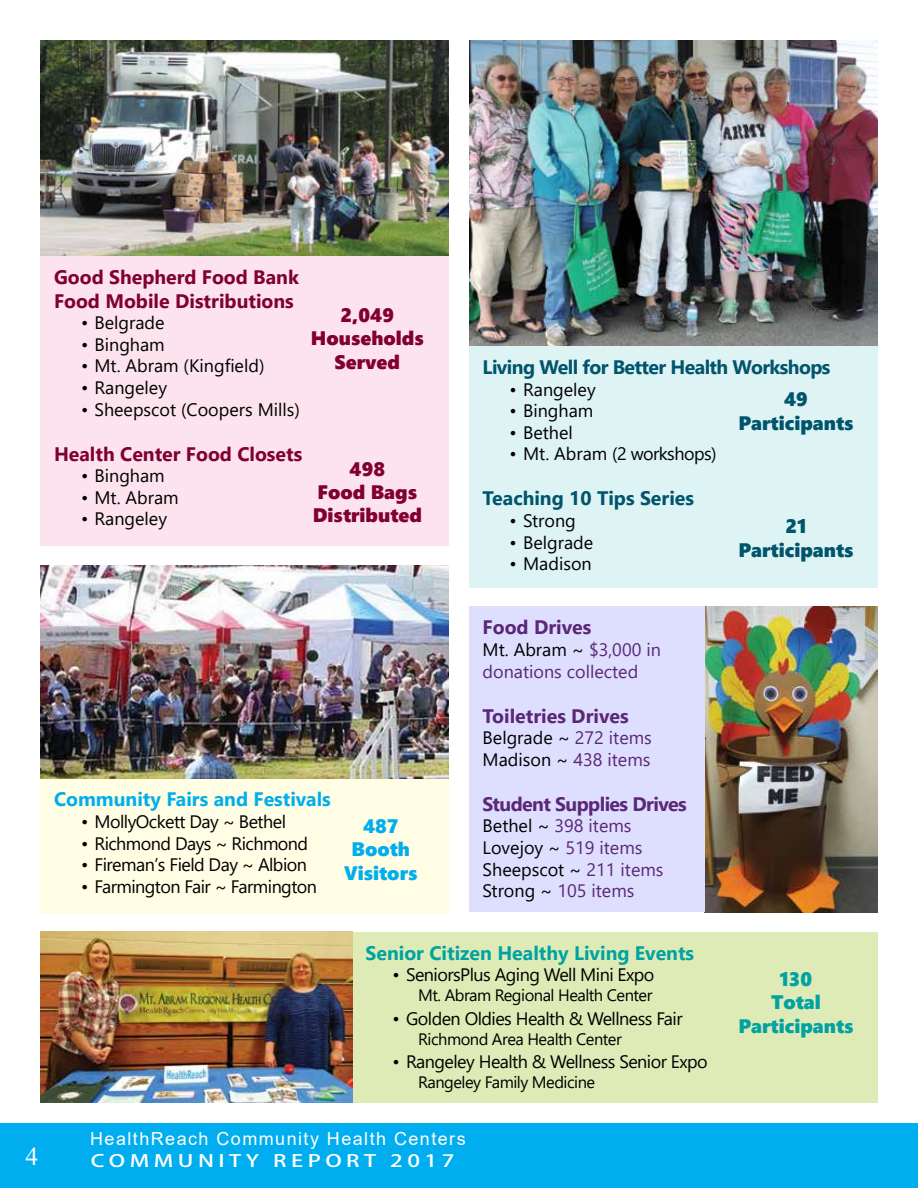
<style>
.page{position:relative;width:918px;height:1188px;background:#fff}
.page>*{position:absolute;margin:0;border:0;box-sizing:border-box;transform-origin:0 0}
.t1{font:25.5px "Times New Roman";color:#fff}
.t2{font:700 19.5px/23.4px "Segoe UI";color:#810031}
.t3{font:19.5px/23.4px "Segoe UI Black";color:#810031;text-align:center}
.t4{font:700 19.5px "Segoe UI";letter-spacing:-.03em;color:#00546c}
.t5{font:700 19.5px "Segoe UI";color:#00a3a1}
.t6{font:19.5px/23.4px "Segoe UI Black";color:#00546c;text-align:center}
.t7{font:700 19.5px "Segoe UI";letter-spacing:-.01em;color:#5a2876}
.t8{font:700 19.5px "Segoe UI";color:#00aeef}
.t9{font:700 19.5px "Segoe UI";letter-spacing:-.03em;color:#5a2876}
.t10{font:700 19.5px "Segoe UI";color:#00546c}
.t11{font:19.5px/23.4px "Segoe UI Black";color:#00a3a1;text-align:center}
.t12{font:19.5px/23.4px "Segoe UI Black";color:#00aeef;text-align:center}
.t13{font:18px/21.6px "Segoe UI";color:#000}
.t14{font:18px "Segoe UI";letter-spacing:-.03em;color:#000}
.t15{font:18px/21.6px "Segoe UI";color:#5a2876}
.t16{font:18px "Arial";letter-spacing:.08em;color:#fff}
.t17{font:500 16.8px "Koz Go Pro";letter-spacing:.2em;color:#fff;scale:1.33 1}
.t18{font:16.5px "Segoe UI";letter-spacing:-.03em;color:#000}
.s1{color:#000}
.s2{color:#5a2876}
</style>
<div class="page">
<div style="left:0;top:1123px;width:918px;height:65px;background:#00aeef"></div>
<img style="left:469px;top:40px;width:409px;height:306px">
<div style="left:469px;top:346px;width:409px;height:241px;background:#def3f3"></div>
<img style="left:40px;top:40px;width:409px;height:216px">
<div style="left:40px;top:256px;width:409px;height:290px;background:#fce3ee"></div>
<img style="left:705px;top:607px;width:172px;height:305px">
<div style="left:352px;top:932px;width:526px;height:171px;background:#dfebb6"></div>
<img style="left:40px;top:932px;width:312px;height:171px">
<div style="left:469px;top:607px;width:236px;height:305px;background:#dedeff"></div>
<div style="left:40px;top:779px;width:409px;height:135px;background:#fffde3"></div>
<img style="left:40px;top:565px;width:409px;height:214px">
<p class="t2" style="left:54px;top:264px;width:247px">Good Shepherd Food Bank<br>Food Mobile Distributions</p>
<p class="t13" style="left:81px;top:310px;width:85px">• Belgrade</p>
<p class="t13" style="left:81px;top:332px;width:85px">• Bingham</p>
<p class="t13" style="left:81px;top:354px;width:185px">• Mt. Abram (Kingfield)</p>
<p class="t13" style="left:81px;top:375px;width:88px">• Rangeley</p>
<p class="t13" style="left:81px;top:397px;width:220px">• Sheepscot (Coopers Mills)</p>
<p class="t2" style="left:54px;top:440px;width:250px">Health Center Food Closets</p>
<p class="t13" style="left:81px;top:463px;width:85px">• Bingham</p>
<p class="t13" style="left:81px;top:485px;width:99px">• Mt. Abram</p>
<p class="t13" style="left:81px;top:507px;width:88px">• Rangeley</p>
<p class="t3" style="left:311px;top:302px;width:114px">2,049<br>Households<br>Served</p>
<p class="t3" style="left:313px;top:456px;width:111px">498<br>Food Bags<br>Distributed</p>
<p class="t4" style="left:483px;top:349px;width:349px">Living Well for Better Health Workshops</p>
<p class="t13" style="left:510px;top:377px;width:88px">• Rangeley</p>
<p class="t13" style="left:510px;top:398px;width:85px">• Bingham</p>
<p class="t13" style="left:510px;top:420px;width:65px">• Bethel</p>
<p class="t14" style="left:510px;top:437px;width:209px">• Mt. Abram (2 workshops)</p>
<p class="t10" style="left:483px;top:480px;width:213px">Teaching 10 Tips Series</p>
<p class="t13" style="left:510px;top:508px;width:68px">• Strong</p>
<p class="t13" style="left:510px;top:530px;width:85px">• Belgrade</p>
<p class="t13" style="left:510px;top:551px;width:84px">• Madison</p>
<p class="t6" style="left:738px;top:387px;width:117px">49<br>Participants</p>
<p class="t6" style="left:738px;top:514px;width:117px">21<br>Participants</p>
<p class="t8" style="left:54px;top:781px;width:278px">Community Fairs and Festivals</p>
<p class="t14" style="left:81px;top:805px;width:207px">• MollyOckett Day ~ Bethel</p>
<p class="t14" style="left:81px;top:826px;width:229px">• Richmond Days ~ Richmond</p>
<p class="t14" style="left:81px;top:848px;width:228px">• Fireman’s Field Day ~ Albion</p>
<p class="t14" style="left:81px;top:869px;width:238px">• Farmington Fair ~ Farmington</p>
<p class="t12" style="left:344px;top:813px;width:75px">487<br>Booth<br>Visitors</p>
<p class="t7" style="left:483px;top:609px;width:110px">Food Drives</p>
<p class="t15" style="left:483px;top:637px;width:180px"><span class="s1">Mt. Abram ~</span> $3,000 in donations collected</p>
<p class="t7" style="left:483px;top:697px;width:147px">Toiletries Drives</p>
<p class="t13" style="left:483px;top:725px;width:171px">Belgrade ~ <span class="s2">272 items<br></span>Madison ~ <span class="s2">438 items</span></p>
<p class="t9" style="left:483px;top:785px;width:206px">Student Supplies Drives</p>
<p class="t13" style="left:483px;top:814px;width:182px">Bethel ~ <span class="s2">398 items<br></span>Lovejoy ~ <span class="s2">519 items<br></span>Sheepscot ~ <span class="s2">211 items<br></span>Strong ~ <span class="s2">105 items</span></p>
<h1 class="t1" style="left:25px;top:1138px;width:14px">4</h1>
<p class="t5" style="left:366px;top:934px;width:330px">Senior Citizen Healthy Living Events</p>
<p class="t14" style="left:393px;top:958px;width:263px">• SeniorsPlus Aging Well Mini Expo</p>
<p class="t18" style="left:418px;top:980px;width:236px">Mt. Abram Regional Health Center</p>
<p class="t14" style="left:393px;top:1001px;width:292px">• Golden Oldies Health &amp; Wellness Fair</p>
<p class="t18" style="left:418px;top:1023px;width:205px">Richmond Area Health Center</p>
<p class="t14" style="left:393px;top:1045px;width:317px">• Rangeley Health &amp; Wellness Senior Expo</p>
<p class="t18" style="left:418px;top:1067px;width:179px">Rangeley Family Medicine</p>
<p class="t16" style="left:90px;top:1126px;width:377px">HealthReach Community Health Centers</p>
<p class="t17" style="left:91px;top:1150px;width:275px">COMMUNITY REPORT 2017</p>
<p class="t11" style="left:738px;top:966px;width:117px">130<br>Total<br>Participants</p>
</div>
